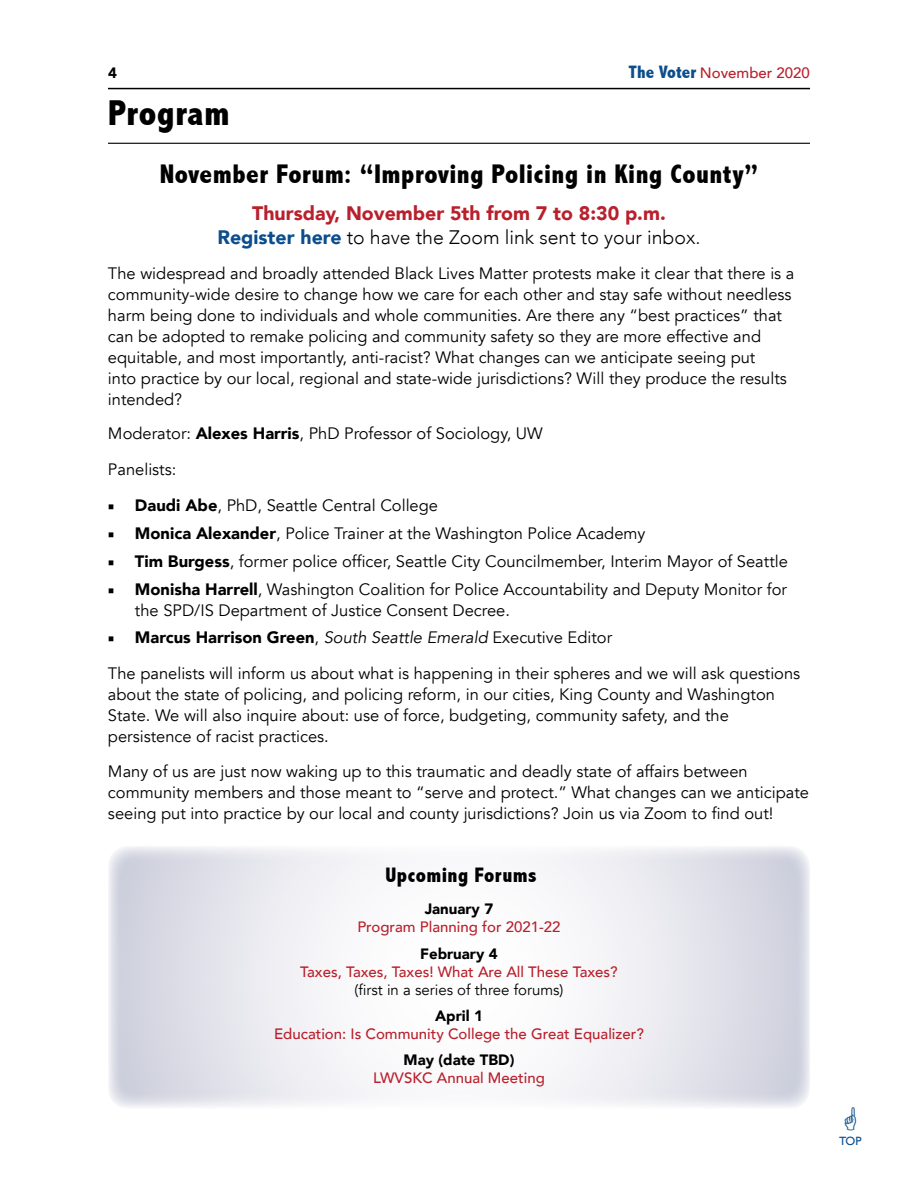
<style>
.page{position:relative;width:918px;height:1188px;background:#fff}
.page>*{position:absolute;margin:0;border:0;box-sizing:border-box;transform-origin:0 0}
.t1{font:800 condensed 36px "Abadi";letter-spacing:.02em;color:#000}
.t2{font:800 condensed 27px "Abadi";letter-spacing:.02em;color:#000}
.t3{font:800 condensed 21px "Abadi";letter-spacing:.02em;color:#000}
.t4{font:900 19.5px/24px "Avenir";color:#b9202c;text-align:center}
.t5{font:16.5px/21px "Avenir";color:#000}
.t6{font:500 15px "Avenir";color:#b9202c}
.t7{font:900 15px "Avenir";color:#000}
.t8{font:15px "Avenir";color:#000}
.t9{font:12px "Gill Sans";color:#0c4d8d}
.s1{font-family:"Abadi";font-weight:800;font-stretch:condensed;font-size:18px;color:#0c4d8d}
.s2{color:#0c4d8d}
.s3{font-weight:300;color:#000}
.s4{font-weight:900}
.s5{font-family:"Minion Pro"}
.s6{font-style:italic}
</style>
<div class="page">
<hr style="left:108px;top:88px;width:702px;height:1px;background:#000">
<hr style="left:108px;top:143px;width:702px;height:1px;background:#000">
<svg style="left:108px;top:846px;width:702px;height:263px"></svg>
<p class="t7" style="left:108px;top:60px;width:10px">4</p>
<p class="t6" style="left:628px;top:60px;width:183px"><span class="s1">The Voter</span> November 2020</p>
<h1 class="t1" style="left:108px;top:93px;width:123px">Program</h1>
<h2 class="t2" style="left:160px;top:158px;width:600px">November Forum: “Improving Policing in King County”</h2>
<p class="t4" style="left:217px;top:201px;width:485px">Thursday, November 5th from 7 to 8:30 p.m.<br><span class="s2">Register here</span> <span class="s3">to have the Zoom link sent to your inbox.</span></p>
<p class="t5" style="left:108px;top:263px;width:688px">The widespread and broadly attended Black Lives Matter protests make it clear that there is a community-wide desire to change how we care for each other and stay safe without needless harm being done to individuals and whole communities. Are there any “best practices” that can be adopted to remake policing and community safety so they are more effective and equitable, and most importantly, anti-racist? What changes can we anticipate seeing put<br>into practice by our local, regional and state-wide jurisdictions? Will they produce the results intended?</p>
<p class="t5" style="left:108px;top:416px;width:436px;line-height:36px">Moderator: <span class="s4">Alexes Harris</span>, PhD Professor of Sociology, UW<br>Panelists:</p>
<p class="t5" style="left:108px;top:496px;width:332px"><span class="s5">■</span> <span class="s4">Daudi Abe</span>, PhD, Seattle Central College</p>
<p class="t5" style="left:108px;top:523px;width:539px"><span class="s5">■</span> <span class="s4">Monica Alexander</span>, Police Trainer at the Washington Police Academy</p>
<p class="t5" style="left:108px;top:551px;width:681px"><span class="s5">■</span> <span class="s4">Tim Burgess</span>, former police officer, Seattle City Councilmember, Interim Mayor of Seattle</p>
<p class="t5" style="left:135px;top:579px;width:653px;text-indent:-27px"><span class="s5">■</span> <span class="s4">Monisha Harrell</span>, Washington Coalition for Police Accountability and Deputy Monitor for the SPD/IS Department of Justice Consent Decree.</p>
<p class="t5" style="left:108px;top:620px;width:694px;line-height:36px"><span class="s5">■</span> <span class="s4">Marcus Harrison Green</span>, <span class="s6">South Seattle Emerald</span> Executive Editor<br>The panelists will inform us about what is happening in their spheres and we will ask questions</p>
<p class="t5" style="left:108px;top:685px;width:668px">about the state of policing, and policing reform, in our cities, King County and Washington<br>State. We will also inquire about: use of force, budgeting, community safety, and the persistence of racist practices.</p>
<p class="t5" style="left:108px;top:761px;width:703px">Many of us are just now waking up to this traumatic and deadly state of affairs between community members and those meant to “serve and protect.” What changes can we anticipate seeing put into practice by our local and county jurisdictions? Join us via Zoom to find out!</p>
<p class="t3" style="left:386px;top:863px;width:153px">Upcoming Forums</p>
<p class="t7" style="left:425px;top:896px;width:70px">January 7</p>
<p class="t6" style="left:357px;top:914px;width:205px">Program Planning for 2021-22</p>
<p class="t7" style="left:420px;top:941px;width:79px">February 4</p>
<p class="t6" style="left:300px;top:958px;width:319px">Taxes, Taxes, Taxes! What Are All These Taxes?</p>
<p class="t8" style="left:355px;top:980px;width:210px">(first in a series of three forums)</p>
<p class="t7" style="left:435px;top:1003px;width:49px">April 1</p>
<p class="t6" style="left:274px;top:1020px;width:371px">Education: Is Community College the Great Equalizer?</p>
<p class="t7" style="left:404px;top:1047px;width:112px">May (date TBD)</p>
<p class="t6" style="left:373px;top:1065px;width:173px">LWVSKC Annual Meeting</p>
<p class="t9" style="left:839px;top:1134px;width:24px">TOP</p>
</div>
